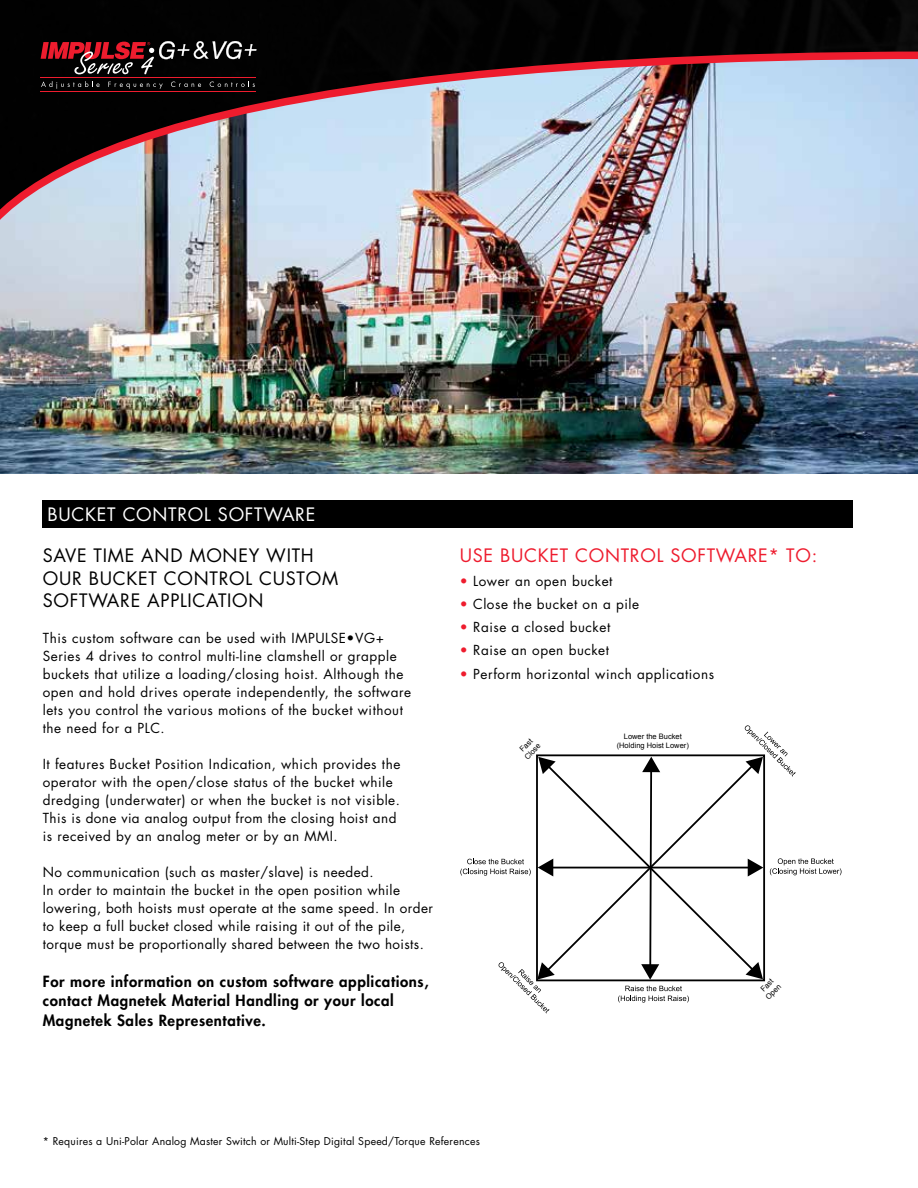
<style>
.page{position:relative;width:918px;height:1188px;background:#fff}
.page>*{position:absolute;margin:0;border:0;box-sizing:border-box;transform-origin:0 0}
.t1{font:18px/22.5px "Futura";letter-spacing:.04em;color:#000}
.t2{font:18px "Futura";letter-spacing:.04em;color:#ee1c2e}
.t3{font:18px "Futura";letter-spacing:.04em;color:#fff}
.t4{font:800 15px/19.5px "Futura";letter-spacing:.04em;color:#000}
.t5{font:13.5px/18px "Futura";letter-spacing:.04em;color:#000}
.t6{font:10.5px "Futura";letter-spacing:.02em;color:#000}
.t7{font:7.5px/9px "Arial";color:#000;text-align:center}
.s1{color:#ee1c2e}
</style>
<div class="page">
<img style="left:0;top:303px;width:918px;height:170px">
<img style="left:0;top:0;width:918px;height:303px">
<svg style="left:41px;top:41px;width:215px;height:33px;background:#462427"></svg>
<svg style="left:41px;top:81px;width:59px;height:8px"></svg>
<svg style="left:108px;top:82px;width:55px;height:7px"></svg>
<svg style="left:171px;top:82px;width:30px;height:5px"></svg>
<svg style="left:210px;top:81px;width:45px;height:6px"></svg>
<hr style="left:41px;top:77px;width:215px;height:1px;background:#ee1c2e">
<hr style="left:41px;top:91px;width:215px;height:1px;background:#ee1c2e">
<div style="left:536px;top:754px;width:229px;height:227px;border:2px solid #000"></div>
<svg style="left:746px;top:962px;width:17px;height:17px"></svg>
<svg style="left:538px;top:757px;width:8px;height:17px"></svg>
<svg style="left:541px;top:759px;width:218px;height:218px"></svg>
<hr style="left:546px;top:867px;width:210px;height:1px;background:#000">
<svg style="left:538px;top:859px;width:15px;height:17px"></svg>
<svg style="left:748px;top:859px;width:15px;height:18px"></svg>
<svg style="left:641px;top:757px;width:19px;height:223px"></svg>
<svg style="left:618px;top:986px;width:71px;height:17px"></svg>
<svg style="left:460px;top:859px;width:71px;height:17px"></svg>
<svg style="left:770px;top:858px;width:72px;height:17px"></svg>
<svg style="left:745px;top:725px;width:51px;height:52px"></svg>
<svg style="left:499px;top:962px;width:56px;height:51px"></svg>
<div style="left:42px;top:500px;width:810px;height:28px;background:#000"></div>
<h1 class="t3" style="left:48px;top:506px;width:269px">BUCKET CONTROL SOFTWARE</h1>
<h1 class="t1" style="left:43px;top:546px;width:297px">SAVE TIME AND MONEY WITH<br>OUR BUCKET CONTROL CUSTOM<br>SOFTWARE APPLICATION</h1>
<p class="t5" style="left:43px;top:631px;width:370px">This custom software can be used with IMPULSE•VG+ Series 4 drives to control multi-line clamshell or grapple buckets that utilize a loading/closing hoist. Although the open and hold drives operate independently, the software lets you control the various motions of the bucket without the need for a PLC.</p>
<p class="t5" style="left:43px;top:757px;width:359px">It features Bucket Position Indication, which provides the operator with the open/close status of the bucket while dredging (underwater) or when the bucket is not visible.<br>This is done via analog output from the closing hoist and is received by an analog meter or by an MMI.</p>
<p class="t5" style="left:43px;top:864px;width:392px">No communication (such as master/slave) is needed.<br>In order to maintain the bucket in the open position while lowering, both hoists must operate at the same speed. In order to keep a full bucket closed while raising it out of the pile, torque must be proportionally shared between the two hoists.</p>
<p class="t4" style="left:43px;top:973px;width:387px">For more information on custom software applications, contact Magnetek Material Handling or your local<br>Magnetek Sales Representative.</p>
<h1 class="t2" style="left:460px;top:547px;width:359px">USE BUCKET CONTROL SOFTWARE* TO:</h1>
<p class="t5" style="left:460px;top:573px;width:154px"><span class="s1">•</span> Lower an open bucket</p>
<p class="t5" style="left:460px;top:596px;width:181px"><span class="s1">•</span> Close the bucket on a pile</p>
<p class="t5" style="left:460px;top:619px;width:152px"><span class="s1">•</span> Raise a closed bucket</p>
<p class="t5" style="left:460px;top:643px;width:151px"><span class="s1">•</span> Raise an open bucket</p>
<p class="t5" style="left:460px;top:666px;width:256px"><span class="s1">•</span> Perform horizontal winch applications</p>
<p class="t7" style="left:517px;top:749px;width:21px;rotate:-45deg">Fast<br>Close</p>
<p class="t7" style="left:617px;top:733px;width:74px">Lower the Bucket (Holding Hoist Lower)</p>
<p class="t7" style="left:758px;top:989px;width:20px;text-align:left;rotate:-45deg">Fast<br>Open</p>
<p class="t6" style="left:43px;top:1136px;width:439px">* Requires a Uni-Polar Analog Master Switch or Multi-Step Digital Speed/Torque References</p>
</div>
